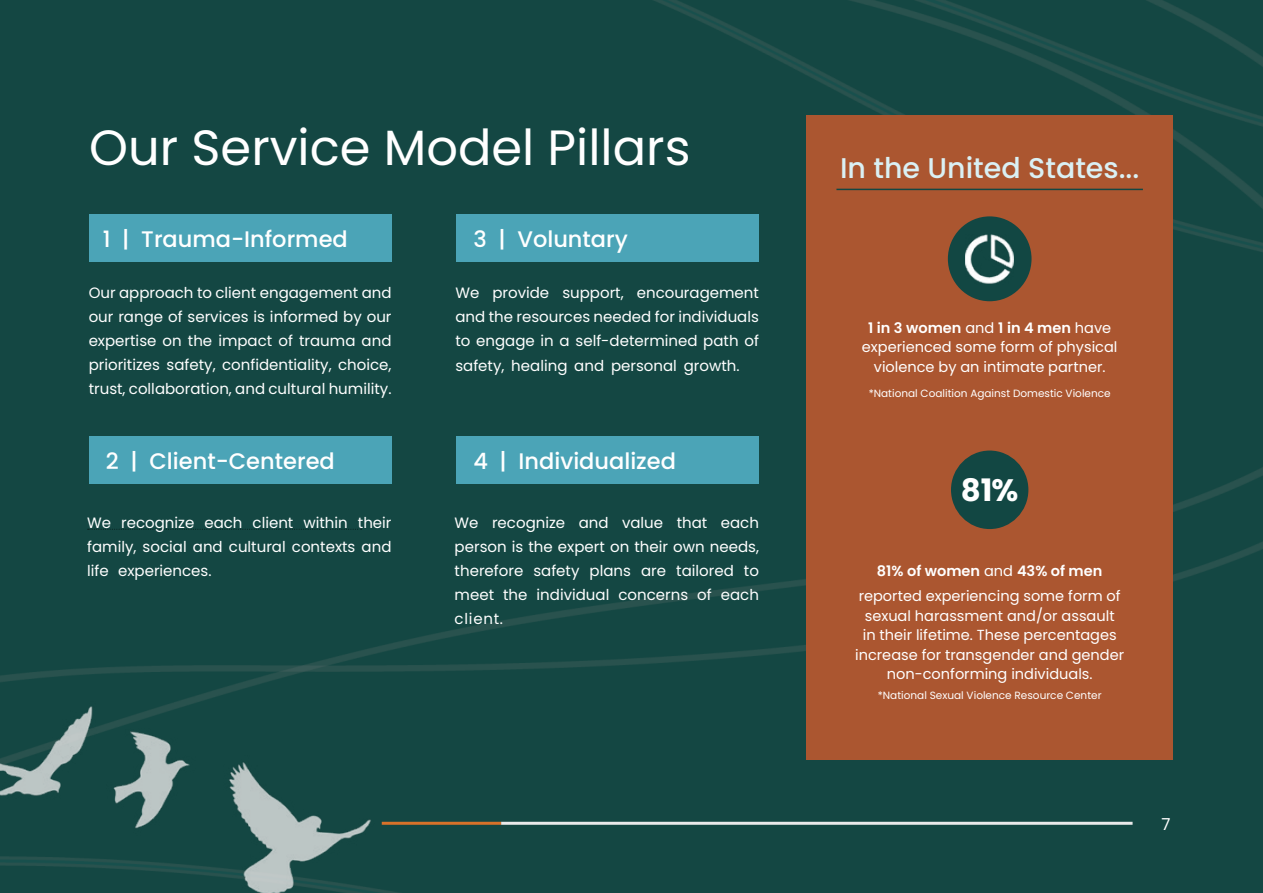
<style>
.page{position:relative;width:1263px;height:893px;background:#fff}
.page>*{position:absolute;margin:0;border:0;box-sizing:border-box;transform-origin:0 0}
.t1{font:49.5px "Poppins";color:#fff}
.t2{font:700 30.9px "Poppins";color:#fff}
.t3{font:500 28.5px "Poppins";color:#daf0f4}
.t4{font:500 22.5px "Poppins";color:#fff}
.t5{font:16.5px "Poppins";color:#fff}
.t6{font:15px/24px "Poppins";color:#fff;text-align:justify}
.t7{font:14.55px/19.5px "Poppins";color:#fff;text-align:center}
.t8{font:10.5px "Poppins";color:#fff}
.s1{font-weight:600}
</style>
<div class="page">
<div style="left:1px;top:0;width:1262px;height:893px;background:#144743"></div>
<svg style="left:88px;top:529px;width:274px;height:1px"></svg>
<img style="left:0;top:0;width:1px;height:893px">
<div style="left:89px;top:214px;width:302px;height:48px;background:#4ba4b7"></div>
<div style="left:456px;top:214px;width:303px;height:48px;background:#4ba4b7"></div>
<div style="left:89px;top:437px;width:302px;height:47px;background:#4ba4b7"></div>
<div style="left:456px;top:437px;width:303px;height:47px;background:#4ba4b7"></div>
<div style="left:806px;top:115px;width:367px;height:645px;background:#ab5630"></div>
<div style="left:948px;top:216px;width:83px;height:85px;background:#124743;border-radius:50%"></div>
<div style="left:951px;top:451px;width:77px;height:78px;background:#124743;border-radius:50%"></div>
<img style="left:965px;top:234px;width:49px;height:50px">
<hr style="left:836px;top:189px;width:307px;height:1px;background:#124743">
<img style="left:0;top:702px;width:374px;height:191px">
<hr style="left:382px;top:822px;width:119px;height:3px;background:#d8722a">
<hr style="left:501px;top:822px;width:631px;height:3px;background:#e9e9ea">
<h1 class="t1" style="left:89px;top:119px;width:603px">Our Service Model Pillars</h1>
<h3 class="t4" style="left:103px;top:226px;width:247px">1 | Trauma-Informed</h3>
<h3 class="t4" style="left:473px;top:226px;width:156px">3 | Voluntary</h3>
<p class="t6" style="left:89px;top:281px;width:304px">Our approach to client engagement and our range of services is informed by our expertise on the impact of trauma and prioritizes safety, confidentiality, choice, trust, collaboration, and cultural humility.</p>
<p class="t6" style="left:455px;top:281px;width:305px">We provide support, encouragement and the resources needed for individuals to engage in a self-determined path of</p>
<p class="t6" style="left:455px;top:354px;width:286px">safety, healing and personal growth.</p>
<h3 class="t4" style="left:106px;top:448px;width:230px">2 | Client-Centered</h3>
<h3 class="t4" style="left:473px;top:448px;width:204px">4 | Individualized</h3>
<p class="t6" style="left:87px;top:511px;width:306px">We recognize each client within their family, social and cultural contexts and life experiences.</p>
<p class="t6" style="left:455px;top:511px;width:306px">We recognize and value that each person is the expert on their own needs, therefore safety plans are tailored to meet the individual concerns of each client.</p>
<h3 class="t3" style="left:840px;top:152px;width:301px">In the United States...</h3>
<p class="t7" style="left:862px;top:318px;width:257px"><span class="s1">1 in 3 women</span> and <span class="s1">1 in 4 men</span> have experienced some form of physical violence by an intimate partner.</p>
<p class="t8" style="left:869px;top:388px;width:243px">*National Coalition Against Domestic Violence</p>
<h2 class="t2" style="left:961px;top:472px;width:59px">81 %</h2>
<p class="t7" style="left:859px;top:558px;width:263px;line-height:25.5px"><span class="s1">81% of women</span> and <span class="s1">43% of men </span>reported experiencing some form of</p>
<p class="t7" style="left:855px;top:606px;width:271px">sexual harassment and/or assault<br>in their lifetime. These percentages increase for transgender and gender non-conforming individuals.</p>
<p class="t8" style="left:878px;top:689px;width:225px">*National Sexual Violence Resource Center</p>
<p class="t5" style="left:1161px;top:814px;width:11px">7</p>
</div>
